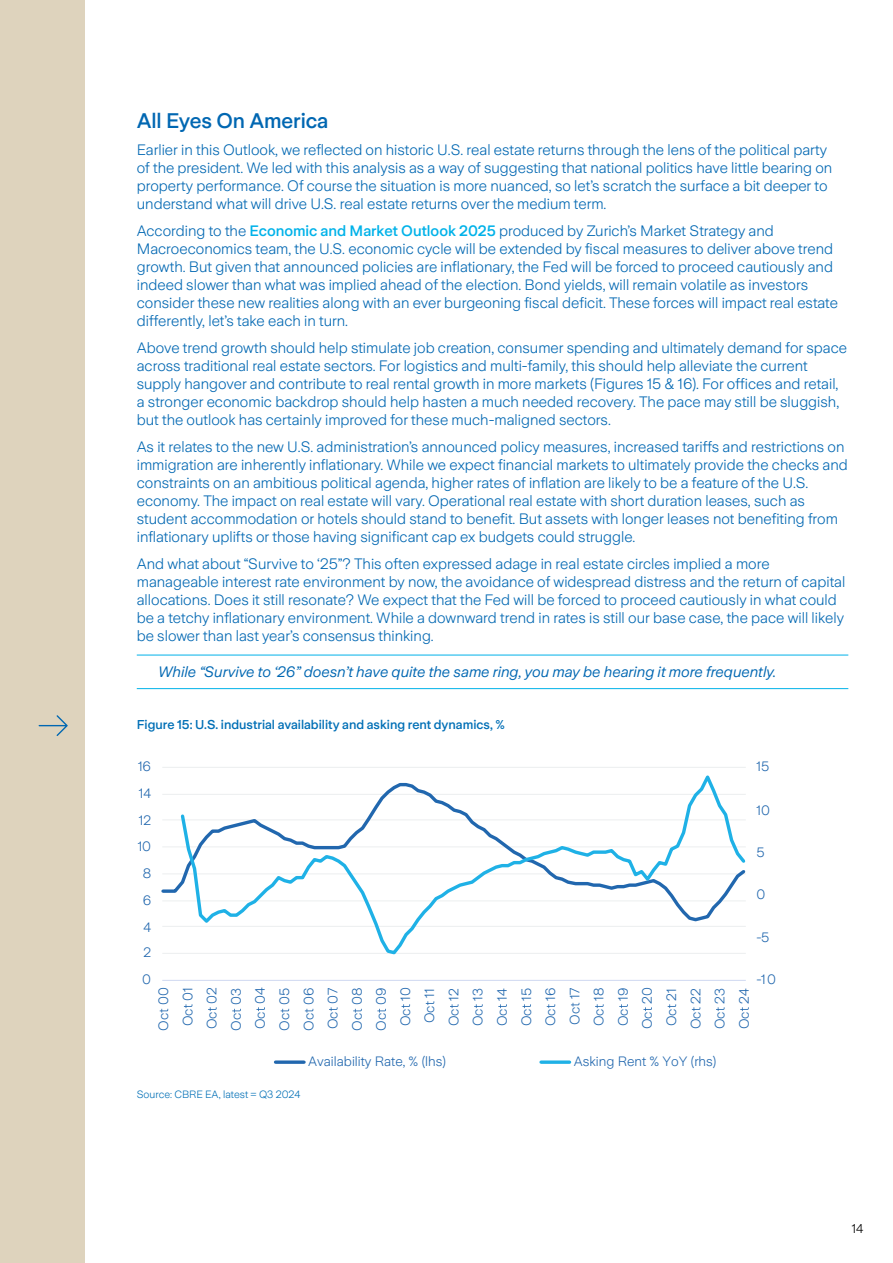
<style>
.page{position:relative;width:893px;height:1263px;background:#fff}
.page>*{position:absolute;margin:0;border:0;box-sizing:border-box;transform-origin:0 0}
.t1{font:500 21px "Zurich Sans";letter-spacing:-.005em;color:#0067b2}
.t2{font:300 15px/18px "Zurich Sans";color:#0067b2}
.t3{font:italic 15px "Zurich Sans";color:#0067b2}
.t4{font:300 13.5px/24.2px "Zurich Sans";letter-spacing:-.005em;color:#2167ae;text-align:center}
.t5{font:500 12.75px "Zurich Sans";color:#006fb6}
.t6{font:300 12.75px "Zurich Sans";color:#000}
.t7{font:300 10.5px "Zurich Sans";color:#006fb6}
.s1{font-weight:500;color:#00b2e9}
</style>
<div class="page">
<div style="left:0;top:0;width:85px;height:1263px;background:#ded3bd"></div>
<hr style="left:137px;top:688px;width:711px;height:1px;background:#00b2e9">
<hr style="left:137px;top:655px;width:711px;height:1px;background:#00b2e9">
<svg style="left:39px;top:715px;width:29px;height:21px"></svg>
<hr style="left:162px;top:953px;width:584px;height:1px;background:#eef0f1">
<hr style="left:162px;top:926px;width:584px;height:1px;background:#eef0f1">
<hr style="left:162px;top:900px;width:584px;height:1px;background:#eef0f1">
<hr style="left:162px;top:873px;width:584px;height:1px;background:#eef0f1">
<hr style="left:162px;top:846px;width:584px;height:1px;background:#eef0f1">
<hr style="left:162px;top:819px;width:584px;height:1px;background:#eef0f1">
<hr style="left:162px;top:794px;width:584px;height:1px;background:#eef0f1">
<hr style="left:162px;top:767px;width:584px;height:1px;background:#eef0f1">
<hr style="left:162px;top:980px;width:584px;height:1px;background:#d5ddf2">
<svg style="left:179px;top:775px;width:566px;height:180px"></svg>
<svg style="left:160px;top:1009px;width:8px;height:3px"></svg>
<svg style="left:184px;top:1004px;width:8px;height:4px"></svg>
<svg style="left:208px;top:1007px;width:9px;height:4px"></svg>
<svg style="left:232px;top:1009px;width:9px;height:3px"></svg>
<svg style="left:256px;top:1007px;width:9px;height:4px"></svg>
<svg style="left:281px;top:1009px;width:8px;height:3px"></svg>
<svg style="left:305px;top:1009px;width:8px;height:3px"></svg>
<svg style="left:329px;top:1007px;width:8px;height:4px"></svg>
<svg style="left:353px;top:1009px;width:9px;height:3px"></svg>
<svg style="left:377px;top:1009px;width:9px;height:3px"></svg>
<svg style="left:402px;top:1004px;width:8px;height:4px"></svg>
<svg style="left:426px;top:1001px;width:8px;height:4px"></svg>
<svg style="left:450px;top:1004px;width:8px;height:4px"></svg>
<svg style="left:474px;top:1004px;width:9px;height:4px"></svg>
<svg style="left:498px;top:1004px;width:9px;height:4px"></svg>
<svg style="left:523px;top:1004px;width:8px;height:4px"></svg>
<svg style="left:547px;top:1004px;width:8px;height:4px"></svg>
<svg style="left:571px;top:1003px;width:8px;height:3px"></svg>
<svg style="left:595px;top:1004px;width:9px;height:4px"></svg>
<svg style="left:619px;top:1004px;width:9px;height:4px"></svg>
<svg style="left:643px;top:1007px;width:9px;height:4px"></svg>
<svg style="left:668px;top:1004px;width:8px;height:4px"></svg>
<svg style="left:692px;top:1007px;width:8px;height:4px"></svg>
<svg style="left:716px;top:1007px;width:8px;height:4px"></svg>
<svg style="left:740px;top:1007px;width:9px;height:4px"></svg>
<svg style="left:276px;top:1060px;width:28px;height:4px"></svg>
<svg style="left:541px;top:1060px;width:29px;height:4px"></svg>
<h1 class="t1" style="left:137px;top:112px;width:193px">All Eyes On America</h1>
<p class="t2" style="left:137px;top:142px;width:697px">Earlier in this Outlook, we reflected on historic U.S. real estate returns through the lens of the political party of the president. We led with this analysis as a way of suggesting that national politics have little bearing on property performance. Of course the situation is more nuanced, so let’s scratch the surface a bit deeper to understand what will drive U.S. real estate returns over the medium term.</p>
<p class="t2" style="left:137px;top:223px;width:703px">According to the <span class="s1">Economic and Market Outlook 2025</span> produced by Zurich’s Market Strategy and Macroeconomics team, the U.S. economic cycle will be extended by fiscal measures to deliver above trend growth. But given that announced policies are inflationary, the Fed will be forced to proceed cautiously and indeed slower than what was implied ahead of the election. Bond yields, will remain volatile as investors consider these new realities along with an ever burgeoning fiscal deficit. These forces will impact real estate differently, let’s take each in turn.</p>
<p class="t2" style="left:137px;top:340px;width:712px">Above trend growth should help stimulate job creation, consumer spending and ultimately demand for space across traditional real estate sectors. For logistics and multi-family, this should help alleviate the current supply hangover and contribute to real rental growth in more markets (Figures 15 &amp; 16). For offices and retail, a stronger economic backdrop should help hasten a much needed recovery. The pace may still be sluggish, but the outlook has certainly improved for these much-maligned sectors.</p>
<p class="t2" style="left:137px;top:439px;width:713px">As it relates to the new U.S. administration’s announced policy measures, increased tariffs and restrictions on immigration are inherently inflationary. While we expect financial markets to ultimately provide the checks and constraints on an ambitious political agenda, higher rates of inflation are likely to be a feature of the U.S. economy. The impact on real estate will vary. Operational real estate with short duration leases, such as student accommodation or hotels should stand to benefit. But assets with longer leases not benefiting from inflationary uplifts or those having significant cap ex budgets could struggle.</p>
<p class="t2" style="left:137px;top:556px;width:710px">And what about “Survive to ‘25”? This often expressed adage in real estate circles implied a more manageable interest rate environment by now, the avoidance of widespread distress and the return of capital allocations. Does it still resonate? We expect that the Fed will be forced to proceed cautiously in what could be a tetchy inflationary environment. While a downward trend in rates is still our base case, the pace will likely be slower than last year’s consensus thinking.</p>
<p class="t3" style="left:158px;top:666px;width:619px">While “Survive to ‘26” doesn’t have quite the same ring, you may be hearing it more frequently.</p>
<p class="t5" style="left:137px;top:719px;width:370px">Figure 15: U.S. industrial availability and asking rent dynamics, %</p>
<p class="t4" style="left:138px;top:755px;width:15px">16</p>
<p class="t4" style="left:139px;top:782px;width:14px">14</p>
<p class="t4" style="left:139px;top:809px;width:14px">12</p>
<p class="t4" style="left:138px;top:835px;width:15px">10</p>
<p class="t4" style="left:143px;top:862px;width:10px">8</p>
<p class="t4" style="left:143px;top:889px;width:10px">6</p>
<p class="t4" style="left:144px;top:916px;width:9px">4</p>
<p class="t4" style="left:143px;top:941px;width:9px">2</p>
<p class="t4" style="left:142px;top:968px;width:10px">0</p>
<p class="t4" style="left:152px;top:1031px;width:45px;rotate:-90deg">Oc 00<br>Oc 01<br>Oc 02<br>Oc 03<br>Oc 04<br>Oc 05<br>Oc 06<br>Oc 07<br>Oc 08<br>Oc 09<br>Oc 10<br>Oc 11<br>Oc 12<br>Oc 13<br>Oc 14<br>Oc 15<br>Oc 16<br>Oc 17<br>Oc 18<br>Oc 19<br>Oc 20<br>Oc 21<br>Oc 22<br>Oc 23<br>Oc 24</p>
<p class="t4" style="left:308px;top:1050px;width:139px">Availability Rate, % (lhs)</p>
<p class="t4" style="left:574px;top:1050px;width:144px">Asking Rent % YoY (rhs)</p>
<p class="t4" style="left:757px;top:755px;width:14px">15</p>
<p class="t4" style="left:757px;top:799px;width:15px">10</p>
<p class="t4" style="left:757px;top:841px;width:10px">5</p>
<p class="t4" style="left:757px;top:883px;width:10px">0</p>
<p class="t4" style="left:757px;top:926px;width:14px">-5</p>
<p class="t4" style="left:757px;top:968px;width:21px">-10</p>
<p class="t7" style="left:137px;top:1090px;width:165px">Source: CBRE EA, latest = Q3 2024</p>
<p class="t6" style="left:852px;top:1223px;width:13px">14</p>
</div>
